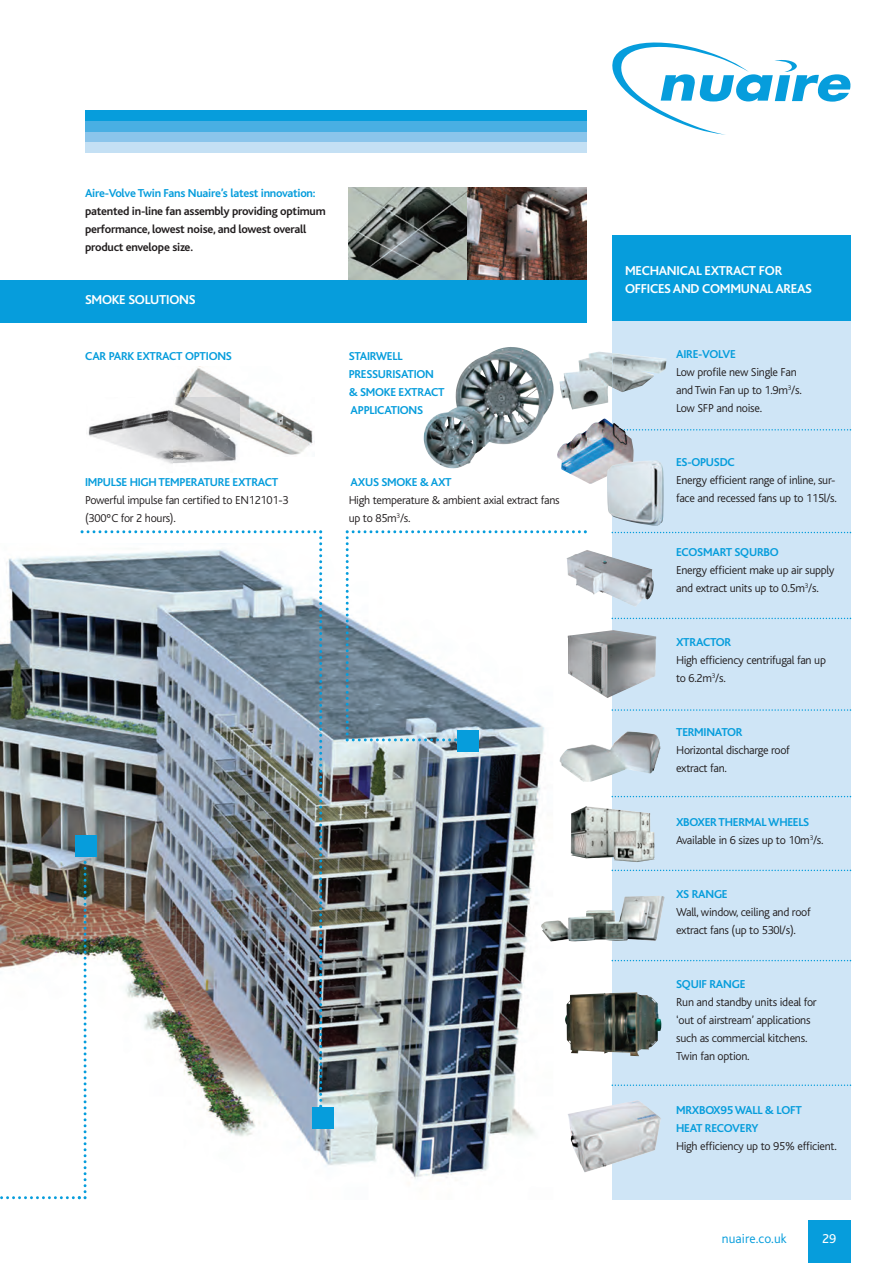
<style>
.page{position:relative;width:893px;height:1263px;background:#fff}
.page>*{position:absolute;margin:0;border:0;box-sizing:border-box;transform-origin:0 0}
.t1{font:700 13.5px/18px "Bliss";letter-spacing:-.02em;color:#fff}
.t2{font:300 13.5px "Bliss";letter-spacing:.01em;color:#069ddc}
.t3{font:13.5px "Bliss";color:#fff}
.t4{font:300 12px/18px "Bliss";letter-spacing:-.02em;color:#231f20}
.t5{font:700 12px/18px "Bliss";letter-spacing:-.02em;color:#069ddc}
.t6{font:700 12px/18px "Bliss";letter-spacing:-.02em;color:#231f20}
.s1{font-weight:700;color:#069ddc}
</style>
<div class="page">
<div style="left:808px;top:1220px;width:42px;height:43px;background:#069ddc"></div>
<svg style="left:612px;top:43px;width:238px;height:92px"></svg>
<div style="left:85px;top:111px;width:502px;height:10px;background:#069ddc"></div>
<div style="left:85px;top:121px;width:502px;height:11px;background:#49afe3"></div>
<div style="left:85px;top:132px;width:502px;height:10px;background:#8bc5eb"></div>
<div style="left:85px;top:142px;width:502px;height:11px;background:#c4e0f4"></div>
<img style="left:322px;top:543px;width:260px;height:636px">
<div style="left:0;top:280px;width:587px;height:42px;background:#069ddc"></div>
<img style="left:348px;top:187px;width:120px;height:93px">
<img style="left:468px;top:187px;width:119px;height:93px">
<div style="left:457px;top:731px;width:21px;height:21px;background:#069ddc"></div>
<div style="left:612px;top:312px;width:238px;height:887px;background:#cfe5f6"></div>
<div style="left:612px;top:236px;width:238px;height:85px;background:#069ddc"></div>
<img style="left:176px;top:366px;width:137px;height:89px">
<img style="left:88px;top:397px;width:152px;height:67px">
<img style="left:587px;top:550px;width:67px;height:57px">
<img style="left:587px;top:630px;width:69px;height:68px">
<img style="left:560px;top:731px;width:100px;height:51px">
<img style="left:571px;top:806px;width:84px;height:56px">
<img style="left:565px;top:992px;width:96px;height:64px">
<img style="left:568px;top:1100px;width:93px;height:72px">
<svg style="left:612px;top:618px;width:239px;height:1px"></svg>
<svg style="left:612px;top:532px;width:239px;height:1px"></svg>
<svg style="left:634px;top:429px;width:217px;height:2px"></svg>
<svg style="left:612px;top:709px;width:239px;height:2px"></svg>
<svg style="left:612px;top:796px;width:239px;height:1px"></svg>
<svg style="left:612px;top:870px;width:239px;height:1px"></svg>
<svg style="left:612px;top:960px;width:239px;height:1px"></svg>
<svg style="left:612px;top:1084px;width:239px;height:2px"></svg>
<div style="left:313px;top:1107px;width:21px;height:22px;background:#069ddc"></div>
<img style="left:559px;top:352px;width:53px;height:57px">
<img style="left:612px;top:353px;width:55px;height:39px">
<img style="left:557px;top:418px;width:77px;height:66px">
<img style="left:607px;top:460px;width:57px;height:66px">
<img style="left:541px;top:896px;width:123px;height:45px">
<img style="left:0;top:530px;width:322px;height:669px">
<img style="left:454px;top:359px;width:89px;height:65px">
<svg style="left:346px;top:530px;width:241px;height:211px"></svg>
<p class="t5" style="left:85px;top:185px;width:232px">Aire-Volve Twin Fans Nuaire’s latest innovation:</p>
<p class="t6" style="left:85px;top:203px;width:242px">patented in-line fan assembly providing optimum performance, lowest noise, and lowest overall product envelope size.</p>
<p class="t1" style="left:85px;top:292px;width:112px">SMOKE SOLUTIONS</p>
<p class="t5" style="left:85px;top:348px;width:148px">CAR PARK EXTRACT OPTIONS</p>
<p class="t5" style="left:349px;top:348px;width:97px">STAIRWELL<br>PRESSURISATION &amp; SMOKE EXTRACT<br>APPLICATIONS</p>
<p class="t5" style="left:85px;top:474px;width:195px">IMPULSE HIGH TEMPERATURE EXTRACT</p>
<p class="t4" style="left:85px;top:492px;width:205px">Powerful impulse fan certified to EN12101-3 (300ºC for 2 hours).</p>
<p class="t5" style="left:351px;top:474px;width:103px">AXUS SMOKE &amp; AXT</p>
<p class="t4" style="left:349px;top:492px;width:212px">High temperature &amp; ambient axial extract fans up to 85m<sup>3</sup>/s.</p>
<p class="t1" style="left:625px;top:264px;width:188px">MECHANICAL EXTRACT FOR<br>OFFICES AND COMMUNAL AREAS</p>
<p class="t5" style="left:676px;top:347px;width:61px">AIRE-VOLVE</p>
<p class="t4" style="left:676px;top:365px;width:127px">Low profile new Single Fan and Twin Fan up to 1.9m<sup>3</sup>/s.<br>Low SFP and noise.</p>
<p class="t5" style="left:676px;top:455px;width:60px">ES-OPUSDC</p>
<p class="t4" style="left:676px;top:473px;width:162px">Energy efficient range of inline, sur&shy;face and recessed fans up to 115l/s.</p>
<p class="t5" style="left:676px;top:545px;width:104px">ECOSMART SQURBO</p>
<p class="t4" style="left:676px;top:563px;width:160px">Energy efficient make up air supply and extract units up to 0.5m<sup>3</sup>/s.</p>
<p class="t5" style="left:676px;top:635px;width:57px">XTRACTOR</p>
<p class="t4" style="left:676px;top:653px;width:151px">High efficiency centrifugal fan up to 6.2m<sup>3</sup>/s.</p>
<p class="t5" style="left:676px;top:725px;width:68px">TERMINATOR</p>
<p class="t4" style="left:676px;top:743px;width:115px">Horizontal discharge roof extract fan.</p>
<p class="t4" style="left:676px;top:815px;width:149px"><span class="s1">XBOXER THERMAL WHEELS<br></span>Available in 6 sizes up to 10m<sup>3</sup>/s.</p>
<p class="t5" style="left:676px;top:887px;width:53px">XS RANGE</p>
<p class="t4" style="left:676px;top:905px;width:136px">Wall, window, ceiling and roof extract fans (up to 530l/s).</p>
<p class="t5" style="left:676px;top:977px;width:71px">SQUIF RANGE</p>
<p class="t4" style="left:676px;top:995px;width:142px">Run and standby units ideal for ‘out of airstream’ applications such as commercial kitchens.<br>Twin fan option.</p>
<p class="t5" style="left:676px;top:1103px;width:127px">MRXBOX95 WALL &amp; LOFT<br>HEAT RECOVERY</p>
<p class="t4" style="left:676px;top:1139px;width:162px">High efficiency up to 95% efficient.</p>
<p class="t2" style="left:722px;top:1234px;width:66px">nuaire.co.uk</p>
<p class="t3" style="left:822px;top:1234px;width:16px">29</p>
</div>
